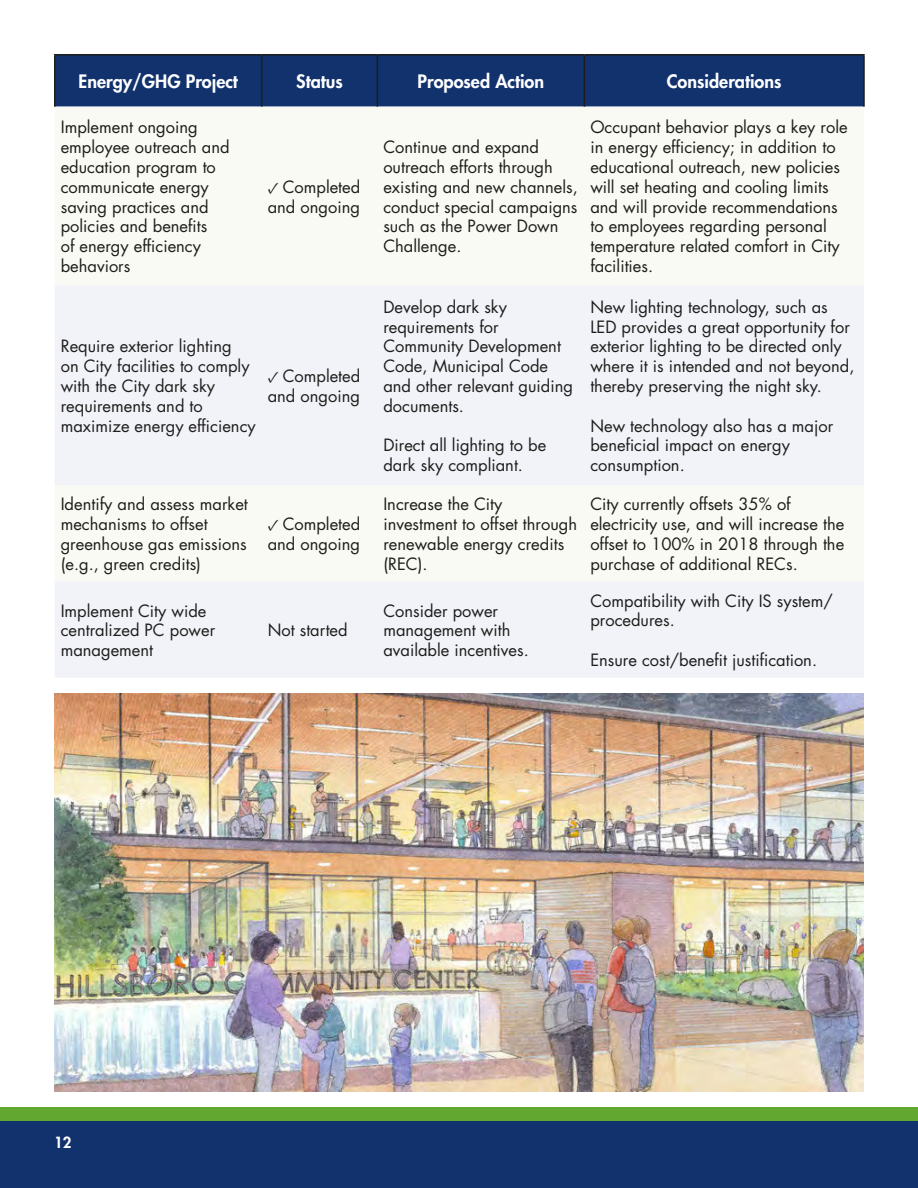
<style>
.page{position:relative;width:918px;height:1188px;background:#fff}
.page>*{position:absolute;margin:0;border:0;box-sizing:border-box;transform-origin:0 0}
.t1{font:800 18px "Futura Std";color:#fff}
.t2{font:16.5px/19.8px "Futura Std";color:#1d1d1b}
.t3{font:800 15px "Futura Std";color:#fff}
.s1{font-family:"Minion Pro"}
</style>
<div class="page">
<div style="left:0;top:1107px;width:918px;height:57px;background:#61a730"></div>
<div style="left:0;top:1122px;width:918px;height:66px;background:#12326e"></div>
<div style="left:56px;top:56px;width:807px;height:51px;background:#12326e"></div>
<div style="left:55px;top:107px;width:809px;height:178px;background:#f8faf3"></div>
<div style="left:55px;top:285px;width:809px;height:392px;background:#f2f3f9"></div>
<hr style="left:54px;top:54px;width:208px;height:2px;background:#1d1d1b">
<hr style="left:54px;top:55px;width:2px;height:52px;background:#1d1d1b">
<hr style="left:262px;top:54px;width:115px;height:2px;background:#1d1d1b">
<hr style="left:261px;top:55px;width:1px;height:52px;background:#1d1d1b">
<hr style="left:377px;top:54px;width:207px;height:2px;background:#1d1d1b">
<hr style="left:377px;top:55px;width:1px;height:52px;background:#1d1d1b">
<hr style="left:584px;top:54px;width:281px;height:2px;background:#1d1d1b">
<hr style="left:584px;top:55px;width:1px;height:52px;background:#1d1d1b">
<hr style="left:863px;top:55px;width:2px;height:52px;background:#1d1d1b">
<img style="left:54px;top:693px;width:810px;height:398px">
<p class="t1" style="left:79px;top:70px;width:161px">Energy/GHG Project</p>
<p class="t1" style="left:296px;top:70px;width:48px">Status</p>
<p class="t1" style="left:418px;top:70px;width:128px">Proposed Action</p>
<p class="t1" style="left:667px;top:70px;width:116px">Considerations</p>
<p class="t2" style="left:61px;top:118px;width:170px">Implement ongoing employee outreach and education program to communicate energy saving practices and policies and benefits<br>of energy efficiency behaviors</p>
<p class="t2" style="left:590px;top:118px;width:259px">Occupant behavior plays a key role in energy efficiency; in addition to educational outreach, new policies will set heating and cooling limits and will provide recommendations to employees regarding personal temperature related comfort in City facilities.</p>
<p class="t2" style="left:383px;top:137px;width:196px">Continue and expand outreach efforts through existing and new channels, conduct special campaigns such as the Power Down<br>Challenge.</p>
<p class="t2" style="left:268px;top:177px;width:94px"><span class="s1">✓</span> Completed and ongoing</p>
<p class="t2" style="left:61px;top:337px;width:197px">Require exterior lighting<br>on City facilities to comply with the City dark sky requirements and to maximize energy efficiency</p>
<p class="t2" style="left:268px;top:366px;width:94px"><span class="s1">✓</span> Completed and ongoing</p>
<p class="t2" style="left:61px;top:495px;width:189px">Identify and assess market mechanisms to offset greenhouse gas emissions (e.g., green credits)</p>
<p class="t2" style="left:61px;top:601px;width:156px">Implement City wide centralized PC power management</p>
<p class="t2" style="left:268px;top:514px;width:94px"><span class="s1">✓</span> Completed and ongoing</p>
<p class="t2" style="left:268px;top:621px;width:82px">Not started</p>
<p class="t2" style="left:383px;top:297px;width:191px">Develop dark sky requirements for<br>Community Development<br>Code, Municipal Code and other relevant guiding documents.</p>
<p class="t2" style="left:383px;top:436px;width:164px">Direct all lighting to be dark sky compliant.</p>
<p class="t2" style="left:590px;top:297px;width:266px">New lighting technology, such as LED provides a great opportunity for exterior lighting to be directed only where it is intended and not beyond, thereby preserving the night sky.</p>
<p class="t2" style="left:590px;top:416px;width:244px">New technology also has a major beneficial impact on energy consumption.</p>
<p class="t2" style="left:383px;top:495px;width:195px">Increase the City investment to offset through renewable energy credits (REC).</p>
<p class="t2" style="left:590px;top:495px;width:255px">City currently offsets 35% of electricity use, and will increase the offset to 100% in 2018 through the purchase of additional RECs.</p>
<p class="t2" style="left:383px;top:601px;width:147px">Consider power management with available incentives.</p>
<p class="t2" style="left:590px;top:592px;width:244px;line-height:18.9px">Compatibility with City IS system/ procedures.</p>
<p class="t2" style="left:590px;top:650px;width:228px">Ensure cost/benefit justification.</p>
<p class="t3" style="left:54px;top:1133px;width:19px">12</p>
</div>
